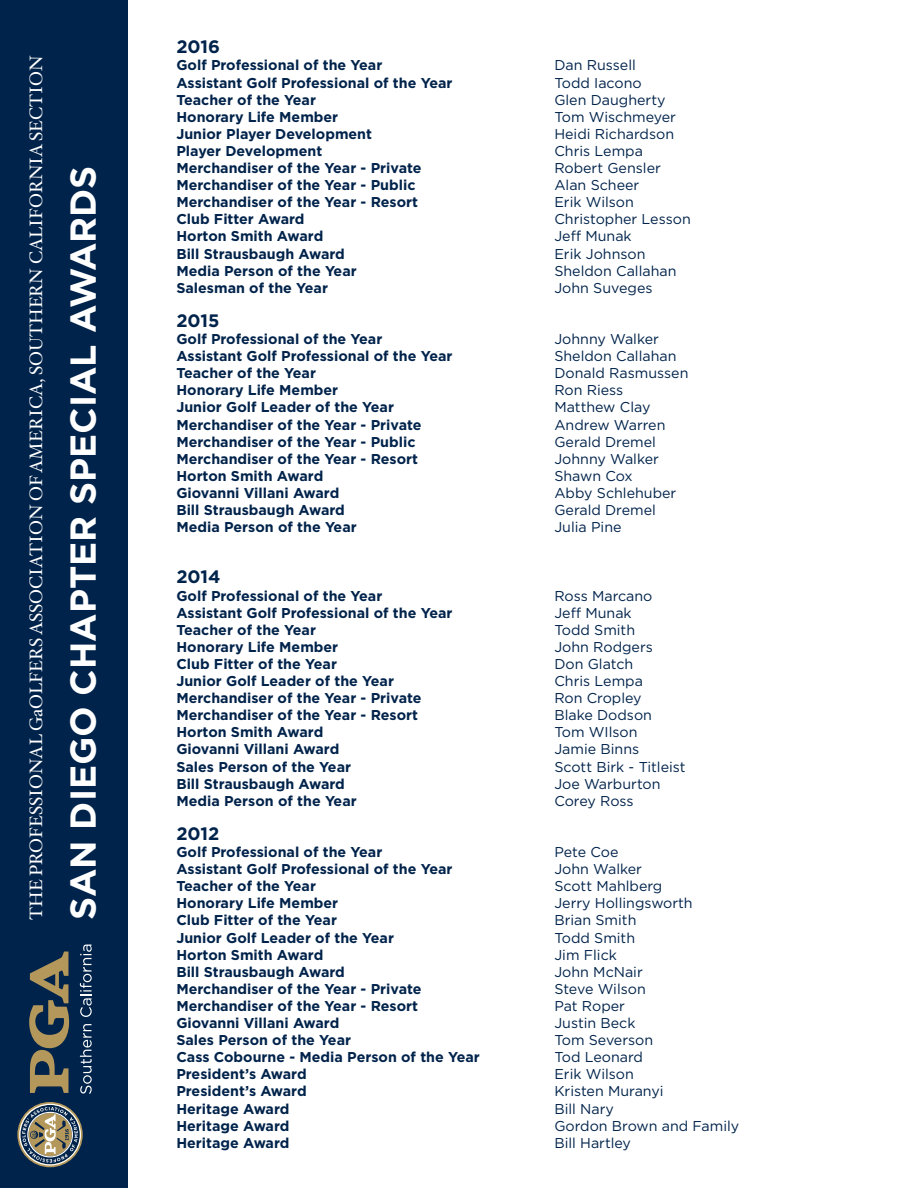
<style>
.page{position:relative;width:918px;height:1188px;background:#fff}
.page>*{position:absolute;margin:0;border:0;box-sizing:border-box;transform-origin:0 0}
.t1{font:700 36px "Gotham";color:#fff}
.t2{font:18px "Hoefler Txt";color:#fff}
.t3{font:700 18px "Gotham";color:#00234b}
.t4{font:700 14.25px "Gotham";color:#00234b}
.t5{font:14.25px "Gotham";color:#00234b}
</style>
<div class="page">
<div style="left:0;top:0;width:127px;height:1188px;background:#00234b"></div>
<svg style="left:80px;top:1024px;width:12px;height:70px"></svg>
<svg style="left:80px;top:945px;width:12px;height:72px"></svg>
<svg style="left:29px;top:952px;width:41px;height:141px"></svg>
<svg style="left:17px;top:1102px;width:66px;height:65px"></svg>
<svg style="left:19px;top:1104px;width:62px;height:62px"></svg>
<p class="t2" style="left:23px;top:920px;width:866px;rotate:-90deg">THE PROFESSIONAL GaOLFERS ASSOCIATION OF AMERICA, SOUTHERN CALIFORNIA SECTION</p>
<h1 class="t1" style="left:59px;top:920px;width:755px;rotate:-90deg">SAN DIEGO CHAPTER SPECIAL AWARDS</h1>
<p class="t3" style="left:176px;top:35px;width:45px">2016</p>
<p class="t4" style="left:176px;top:56px;width:207px">Golf Professional of the Year</p>
<p class="t5" style="left:554px;top:56px;width:83px">Dan Russell</p>
<p class="t4" style="left:176px;top:73px;width:278px">Assistant Golf Professional of the Year</p>
<p class="t5" style="left:554px;top:73px;width:89px">Todd Iacono</p>
<p class="t4" style="left:176px;top:90px;width:141px">Teacher of the Year</p>
<p class="t5" style="left:554px;top:91px;width:113px">Glen Daugherty</p>
<p class="t4" style="left:176px;top:107px;width:163px">Honorary Life Member</p>
<p class="t5" style="left:554px;top:108px;width:123px">Tom Wischmeyer</p>
<p class="t4" style="left:176px;top:124px;width:197px">Junior Player Development</p>
<p class="t5" style="left:554px;top:125px;width:121px">Heidi Richardson</p>
<p class="t4" style="left:176px;top:142px;width:147px">Player Development</p>
<p class="t5" style="left:554px;top:142px;width:90px">Chris Lempa</p>
<p class="t4" style="left:176px;top:159px;width:247px">Merchandiser of the Year - Private</p>
<p class="t5" style="left:554px;top:159px;width:108px">Robert Gensler</p>
<p class="t4" style="left:176px;top:176px;width:241px">Merchandiser of the Year - Public</p>
<p class="t5" style="left:554px;top:176px;width:86px">Alan Scheer</p>
<p class="t4" style="left:176px;top:193px;width:243px">Merchandiser of the Year - Resort</p>
<p class="t5" style="left:554px;top:193px;width:81px">Erik Wilson</p>
<p class="t4" style="left:176px;top:210px;width:130px">Club Fitter Award</p>
<p class="t5" style="left:554px;top:210px;width:138px">Christopher Lesson</p>
<p class="t4" style="left:176px;top:227px;width:148px">Horton Smith Award</p>
<p class="t5" style="left:554px;top:227px;width:79px">Jeff Munak</p>
<p class="t4" style="left:176px;top:244px;width:170px">Bill Strausbaugh Award</p>
<p class="t5" style="left:554px;top:244px;width:93px">Erik Johnson</p>
<p class="t4" style="left:176px;top:261px;width:182px">Media Person of the Year</p>
<p class="t5" style="left:554px;top:262px;width:124px">Sheldon Callahan</p>
<p class="t4" style="left:176px;top:278px;width:153px">Salesman of the Year</p>
<p class="t5" style="left:554px;top:279px;width:100px">John Suveges</p>
<p class="t3" style="left:176px;top:309px;width:45px">2015</p>
<p class="t4" style="left:176px;top:330px;width:207px">Golf Professional of the Year</p>
<p class="t5" style="left:554px;top:330px;width:106px">Johnny Walker</p>
<p class="t4" style="left:176px;top:347px;width:278px">Assistant Golf Professional of the Year</p>
<p class="t5" style="left:554px;top:347px;width:124px">Sheldon Callahan</p>
<p class="t4" style="left:176px;top:364px;width:141px">Teacher of the Year</p>
<p class="t5" style="left:554px;top:364px;width:136px">Donald Rasmussen</p>
<p class="t4" style="left:176px;top:381px;width:163px">Honorary Life Member</p>
<p class="t5" style="left:554px;top:381px;width:70px">Ron Riess</p>
<p class="t4" style="left:176px;top:398px;width:219px">Junior Golf Leader of the Year</p>
<p class="t5" style="left:554px;top:398px;width:98px">Matthew Clay</p>
<p class="t4" style="left:176px;top:415px;width:247px">Merchandiser of the Year - Private</p>
<p class="t5" style="left:554px;top:415px;width:113px">Andrew Warren</p>
<p class="t4" style="left:176px;top:432px;width:241px">Merchandiser of the Year - Public</p>
<p class="t5" style="left:554px;top:433px;width:103px">Gerald Dremel</p>
<p class="t4" style="left:176px;top:449px;width:243px">Merchandiser of the Year - Resort</p>
<p class="t5" style="left:554px;top:450px;width:106px">Johnny Walker</p>
<p class="t4" style="left:176px;top:466px;width:148px">Horton Smith Award</p>
<p class="t5" style="left:554px;top:467px;width:80px">Shawn Cox</p>
<p class="t4" style="left:176px;top:484px;width:165px">Giovanni Villani Award</p>
<p class="t5" style="left:554px;top:484px;width:123px">Abby Schlehuber</p>
<p class="t4" style="left:176px;top:501px;width:170px">Bill Strausbaugh Award</p>
<p class="t5" style="left:554px;top:501px;width:103px">Gerald Dremel</p>
<p class="t4" style="left:176px;top:518px;width:182px">Media Person of the Year</p>
<p class="t5" style="left:554px;top:518px;width:69px">Julia Pine</p>
<p class="t3" style="left:176px;top:565px;width:46px">2014</p>
<p class="t4" style="left:176px;top:586px;width:207px">Golf Professional of the Year</p>
<p class="t5" style="left:554px;top:586px;width:100px">Ross Marcano</p>
<p class="t4" style="left:176px;top:603px;width:278px">Assistant Golf Professional of the Year</p>
<p class="t5" style="left:554px;top:604px;width:79px">Jeff Munak</p>
<p class="t4" style="left:176px;top:620px;width:141px">Teacher of the Year</p>
<p class="t5" style="left:554px;top:621px;width:82px">Todd Smith</p>
<p class="t4" style="left:176px;top:637px;width:163px">Honorary Life Member</p>
<p class="t5" style="left:554px;top:638px;width:100px">John Rodgers</p>
<p class="t4" style="left:176px;top:655px;width:162px">Club Fitter of the Year</p>
<p class="t5" style="left:554px;top:655px;width:80px">Don Glatch</p>
<p class="t4" style="left:176px;top:672px;width:219px">Junior Golf Leader of the Year</p>
<p class="t5" style="left:554px;top:672px;width:90px">Chris Lempa</p>
<p class="t4" style="left:176px;top:689px;width:247px">Merchandiser of the Year - Private</p>
<p class="t5" style="left:554px;top:689px;width:89px">Ron Cropley</p>
<p class="t4" style="left:176px;top:706px;width:243px">Merchandiser of the Year - Resort</p>
<p class="t5" style="left:554px;top:706px;width:99px">Blake Dodson</p>
<p class="t4" style="left:176px;top:723px;width:148px">Horton Smith Award</p>
<p class="t5" style="left:554px;top:723px;width:85px">Tom WIlson</p>
<p class="t4" style="left:176px;top:740px;width:165px">Giovanni Villani Award</p>
<p class="t5" style="left:554px;top:740px;width:86px">Jamie Binns</p>
<p class="t4" style="left:176px;top:757px;width:176px">Sales Person of the Year</p>
<p class="t5" style="left:554px;top:757px;width:133px">Scott Birk - Titleist</p>
<p class="t4" style="left:176px;top:774px;width:170px">Bill Strausbaugh Award</p>
<p class="t5" style="left:554px;top:775px;width:108px">Joe Warburton</p>
<p class="t4" style="left:176px;top:791px;width:182px">Media Person of the Year</p>
<p class="t5" style="left:554px;top:792px;width:81px">Corey Ross</p>
<p class="t3" style="left:176px;top:822px;width:45px">2012</p>
<p class="t4" style="left:176px;top:843px;width:207px">Golf Professional of the Year</p>
<p class="t5" style="left:554px;top:843px;width:66px">Pete Coe</p>
<p class="t4" style="left:176px;top:860px;width:278px">Assistant Golf Professional of the Year</p>
<p class="t5" style="left:554px;top:860px;width:89px">John Walker</p>
<p class="t4" style="left:176px;top:877px;width:141px">Teacher of the Year</p>
<p class="t5" style="left:554px;top:877px;width:110px">Scott Mahlberg</p>
<p class="t4" style="left:176px;top:894px;width:163px">Honorary Life Member</p>
<p class="t5" style="left:554px;top:894px;width:140px">Jerry Hollingsworth</p>
<p class="t4" style="left:176px;top:911px;width:162px">Club Fitter of the Year</p>
<p class="t5" style="left:554px;top:911px;width:84px">Brian Smith</p>
<p class="t4" style="left:176px;top:928px;width:219px">Junior Golf Leader of the Year</p>
<p class="t5" style="left:554px;top:928px;width:82px">Todd Smith</p>
<p class="t4" style="left:176px;top:945px;width:148px">Horton Smith Award</p>
<p class="t5" style="left:554px;top:946px;width:64px">Jim Flick</p>
<p class="t4" style="left:176px;top:962px;width:170px">Bill Strausbaugh Award</p>
<p class="t5" style="left:554px;top:963px;width:90px">John McNair</p>
<p class="t4" style="left:176px;top:979px;width:247px">Merchandiser of the Year - Private</p>
<p class="t5" style="left:554px;top:980px;width:93px">Steve Wilson</p>
<p class="t4" style="left:176px;top:997px;width:243px">Merchandiser of the Year - Resort</p>
<p class="t5" style="left:554px;top:997px;width:72px">Pat Roper</p>
<p class="t4" style="left:176px;top:1014px;width:165px">Giovanni Villani Award</p>
<p class="t5" style="left:554px;top:1014px;width:83px">Justin Beck</p>
<p class="t4" style="left:176px;top:1031px;width:176px">Sales Person of the Year</p>
<p class="t5" style="left:554px;top:1031px;width:100px">Tom Severson</p>
<p class="t4" style="left:176px;top:1048px;width:305px">Cass Cobourne - Media Person of the Year</p>
<p class="t5" style="left:554px;top:1048px;width:90px">Tod Leonard</p>
<p class="t4" style="left:176px;top:1065px;width:132px">President’s Award</p>
<p class="t5" style="left:554px;top:1065px;width:81px">Erik Wilson</p>
<p class="t4" style="left:176px;top:1082px;width:132px">President’s Award</p>
<p class="t5" style="left:554px;top:1082px;width:111px">Kristen Muranyi</p>
<p class="t4" style="left:176px;top:1099px;width:115px">Heritage Award</p>
<p class="t5" style="left:554px;top:1099px;width:61px">Bill Nary</p>
<p class="t4" style="left:176px;top:1116px;width:115px">Heritage Award</p>
<p class="t5" style="left:554px;top:1117px;width:186px">Gordon Brown and Family</p>
<p class="t4" style="left:176px;top:1133px;width:115px">Heritage Award</p>
<p class="t5" style="left:554px;top:1134px;width:78px">Bill Hartley</p>
</div>
